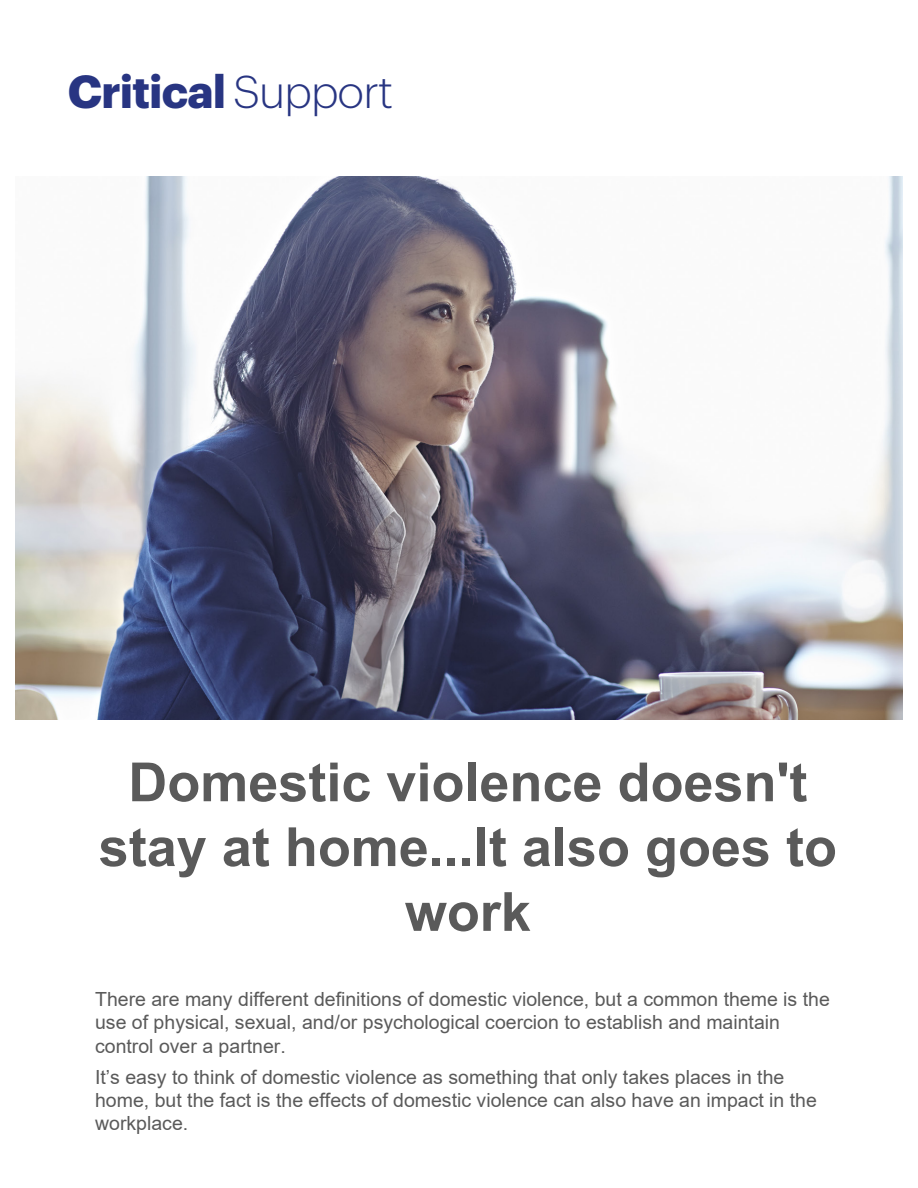
<style>
.page{position:relative;width:918px;height:1188px;background:#fff}
.page>*{position:absolute;margin:0;border:0;box-sizing:border-box;transform-origin:0 0}
.Headline-subhead{font:700 54px/64.8px "Arial";color:#5a5a5a;text-align:center}
.t1{font:700 45.3px "Graphik";letter-spacing:-.02em;color:#283582}
.Headline-subhead-2{font:19.5px/23.4px "Arial";color:#5a5a5a}
.s1{font-weight:300;font-size:45px}
</style>
<div class="page">
<img style="left:16px;top:177px;width:886px;height:543px">
<p class="t1" style="left:68px;top:56px;width:327px">Critical <span class="s1">Support</span></p>
<p class="Headline-subhead" style="left:99px;top:750px;width:740px">Domestic violence doesn't stay at home...It also goes to work</p>
<p class="Headline-subhead-2" style="left:95px;top:987px;width:736px">There are many different definitions of domestic violence, but a common theme is the use of physical, sexual, and/or psychological coercion to establish and maintain control over a partner.</p>
<p class="Headline-subhead-2" style="left:95px;top:1065px;width:723px">It’s easy to think of domestic violence as something that only takes places in the home, but the fact is the effects of domestic violence can also have an impact in the workplace.</p>
</div>
